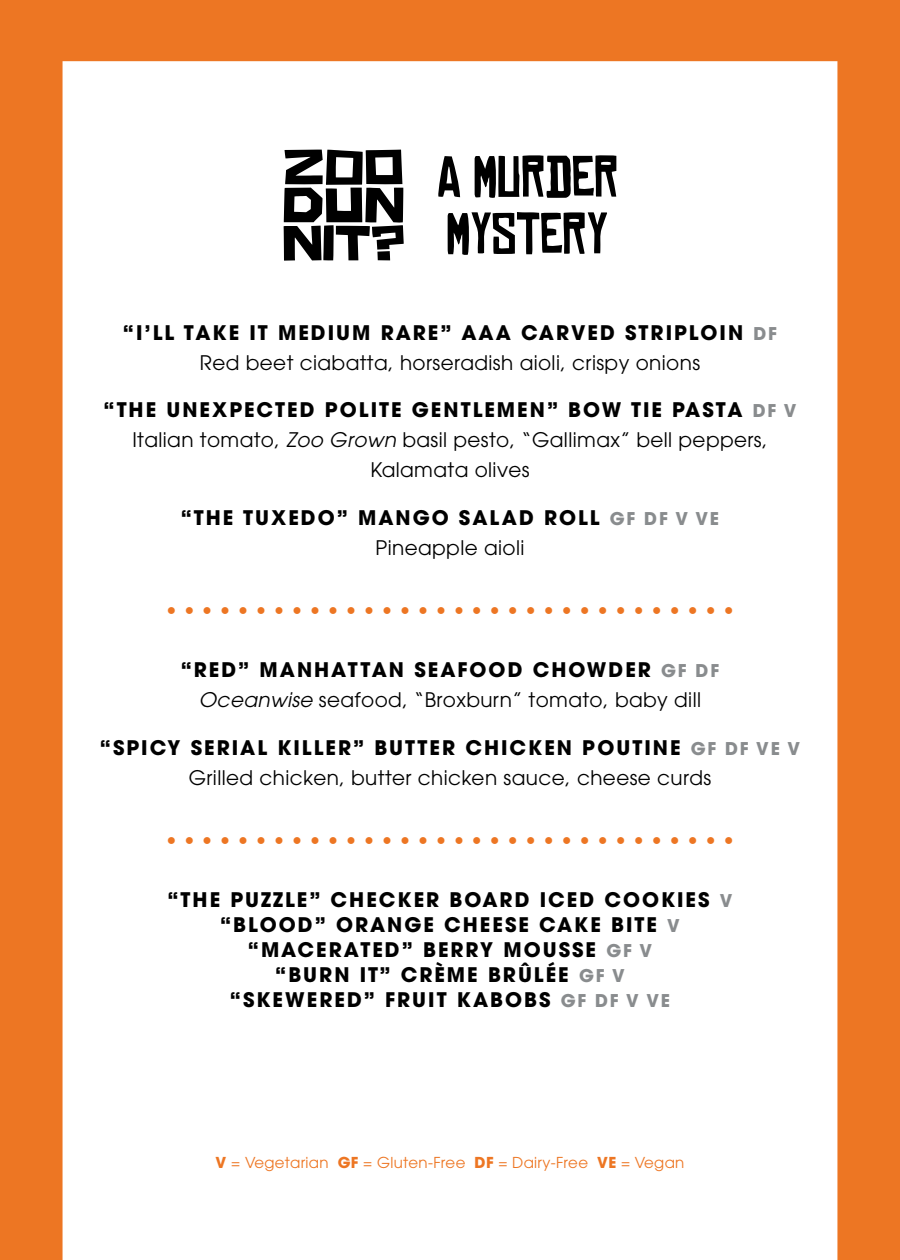
<style>
.page{position:relative;width:900px;height:1260px;background:#ed7623}
.page>*{position:absolute;margin:0;border:0;box-sizing:border-box;transform-origin:0 0}
.t1{font:700 22.5px "ITC Avant Garde Std";color:#ed7623}
.t2{font:700 20px/25px "ITC Avant Garde Pro";letter-spacing:.1em;color:#000;text-align:center}
.t3{font:20px/30px "ITC Avant Garde Std";letter-spacing:.02em;color:#000;text-align:center}
.t4{font:15px "ITC Avant Garde Std";letter-spacing:.02em;color:#ed7623}
.s1{font-family:"ITC Avant Garde Std";font-size:17.5px;color:#898c8e}
.s2{font-style:italic}
.s3{font-weight:700}
</style>
<div class="page">
<div style="left:63px;top:61px;width:774px;height:1199px;background:#fff"></div>
<svg style="left:284px;top:150px;width:120px;height:111px;background:#676767"></svg>
<div style="left:377px;top:251px;width:13px;height:9px;background:#000"></div>
<svg style="left:438px;top:156px;width:22px;height:41px"></svg>
<svg style="left:475px;top:155px;width:141px;height:43px;background:#696969"></svg>
<svg style="left:448px;top:212px;width:159px;height:43px;background:#828282"></svg>
<p class="t2" style="left:123px;top:320px;width:656px">“I’LL TAKE IT MEDIUM RARE” AAA CARVED STRIPLOIN <span class="s1">DF</span></p>
<p class="t3" style="left:200px;top:347px;width:502px">Red beet ciabatta, horseradish aioli, crispy onions</p>
<p class="t2" style="left:104px;top:397px;width:694px">“THE UNEXPECTED POLITE GENTLEMEN” BOW TIE PASTA <span class="s1">DF V</span></p>
<p class="t3" style="left:132px;top:425px;width:637px">Italian tomato, <span class="s2">Zoo Grown</span> basil pesto, “Gallimax” bell peppers,<br>Kalamata olives</p>
<p class="t2" style="left:181px;top:505px;width:540px">“THE TUXEDO” MANGO SALAD ROLL <span class="s1">GF DF V VE</span></p>
<p class="t3" style="left:376px;top:532px;width:150px">Pineapple aioli</p>
<p class="t1" style="left:163px;top:595px;width:575px">••••••••••••••••••••••••••••••••</p>
<p class="t2" style="left:181px;top:657px;width:540px">“RED” MANHATTAN SEAFOOD CHOWDER <span class="s1">GF DF</span></p>
<p class="t3" style="left:199px;top:685px;width:504px"><span class="s2">Oceanwise</span> seafood, “Broxburn” tomato, baby dill</p>
<p class="t2" style="left:100px;top:735px;width:702px">“SPICY SERIAL KILLER” BUTTER CHICKEN POUTINE <span class="s1">GF DF VE V</span></p>
<p class="t3" style="left:189px;top:762px;width:524px">Grilled chicken, butter chicken sauce, cheese curds</p>
<p class="t1" style="left:163px;top:825px;width:575px">••••••••••••••••••••••••••••••••</p>
<p class="t2" style="left:168px;top:887px;width:566px">“THE PUZZLE” CHECKER BOARD ICED COOKIES <span class="s1">V </span>“BLOOD” ORANGE CHEESE CAKE BITE <span class="s1">V </span>“MACERATED” BERRY MOUSSE <span class="s1">GF V<br></span>“BURN IT” CRÈME BRÛLÉE <span class="s1">GF V<br></span>“SKEWERED” FRUIT KABOBS <span class="s1">GF DF V VE</span></p>
<p class="t4" style="left:216px;top:1153px;width:470px"><span class="s3">V</span> = Vegetarian <span class="s3">GF</span> = Gluten-Free <span class="s3">DF</span> = Dairy-Free <span class="s3">VE</span> = Vegan</p>
</div>
